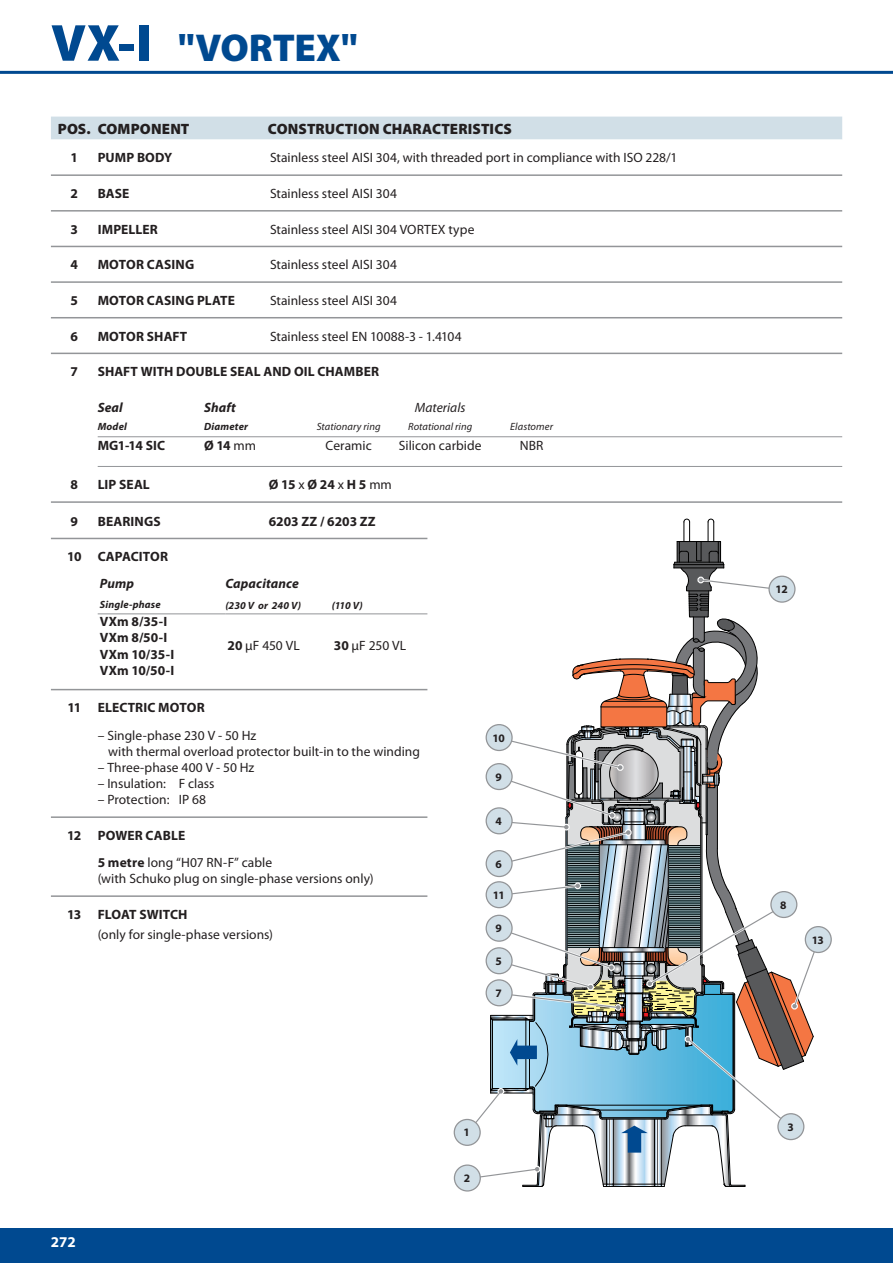
<style>
.page{position:relative;width:893px;height:1263px;background:#fff}
.page>*{position:absolute;margin:0;border:0;box-sizing:border-box;transform-origin:0 0}
.t1{font:900 39px "Myriad Pro";letter-spacing:-.005em;color:#004990}
.t2{font:900 15px "Myriad Pro";letter-spacing:.005em;color:#231f20}
.t3{font:700 15px "Myriad Pro";color:#fff}
.t4{font:13.5px/16.2px "Myriad Pro";color:#231f20}
.t5{font:700 13.5px/16.2px "Myriad Pro";letter-spacing:.005em;color:#231f20}
.t6{font:italic 700 13.5px "Myriad Pro";letter-spacing:.01em;color:#231f20}
.t7{font:italic 13.5px "Myriad Pro";color:#231f20}
.t8{font:700 11.55px "Myriad Pro";letter-spacing:-.045em;color:#231f20}
.t9{font:italic 700 10.5px "Myriad Pro";letter-spacing:.02em;color:#231f20}
.t10{font:italic 10.5px "Myriad Pro";letter-spacing:.01em;color:#231f20}
.s1{font-size:52.5px}
.s2{font-weight:400}
.s3{font-style:italic}
.s4{font-weight:700}
</style>
<div class="page">
<div style="left:0;top:1229px;width:892px;height:34px;background:#004990"></div>
<hr style="left:0;top:71px;width:892px;height:3px;background:#004990">
<svg style="left:454px;top:1119px;width:26px;height:26px"></svg>
<div style="left:453px;top:1119px;width:28px;height:27px;border:1px solid #939598;border-radius:50%"></div>
<svg style="left:454px;top:1165px;width:26px;height:26px"></svg>
<div style="left:454px;top:1164px;width:27px;height:28px;border:1px solid #939598;border-radius:50%"></div>
<div style="left:805px;top:927px;width:26px;height:25px;background:#d1dfe7;border-radius:50%"></div>
<div style="left:804px;top:926px;width:27px;height:27px;border:1px solid #939598;border-radius:50%"></div>
<svg style="left:464px;top:519px;width:357px;height:668px"></svg>
<div style="left:486px;top:948px;width:26px;height:26px;background:#d1dfe7;border-radius:50%"></div>
<div style="left:485px;top:947px;width:27px;height:27px;border:1px solid #939598;border-radius:50%"></div>
<svg style="left:51px;top:537px;width:376px;height:154px"></svg>
<hr style="left:51px;top:538px;width:376px;height:1px;background:#939598">
<hr style="left:51px;top:689px;width:376px;height:1px;background:#939598">
<hr style="left:51px;top:816px;width:376px;height:2px;background:#939598">
<hr style="left:51px;top:895px;width:376px;height:2px;background:#939598">
<hr style="left:225px;top:614px;width:202px;height:1px;background:#939598">
<hr style="left:98px;top:614px;width:127px;height:1px;background:#939598">
<div style="left:51px;top:117px;width:791px;height:23px;background:#d1dfe7"></div>
<svg style="left:51px;top:245px;width:791px;height:222px"></svg>
<hr style="left:51px;top:174px;width:791px;height:2px;background:#939598">
<hr style="left:51px;top:210px;width:791px;height:2px;background:#939598">
<hr style="left:51px;top:246px;width:791px;height:1px;background:#939598">
<hr style="left:51px;top:281px;width:791px;height:2px;background:#939598">
<hr style="left:51px;top:317px;width:791px;height:1px;background:#939598">
<hr style="left:51px;top:353px;width:791px;height:1px;background:#939598">
<hr style="left:51px;top:501px;width:791px;height:2px;background:#939598">
<hr style="left:98px;top:466px;width:744px;height:1px;background:#939598">
<hr style="left:98px;top:436px;width:744px;height:1px;background:#939598">
<p class="t1" style="left:51px;top:33px;width:308px"><span class="s1">VX-I</span> "VORTEX"</p>
<p class="t2" style="left:58px;top:123px;width:133px">POS. COMPONENT</p>
<p class="t2" style="left:268px;top:123px;width:245px">CONSTRUCTION CHARACTERISTICS</p>
<p class="t5" style="left:71px;top:151px;width:9px">1</p>
<p class="t5" style="left:98px;top:151px;width:76px">PUMP BODY</p>
<p class="t4" style="left:270px;top:151px;width:409px">Stainless steel AISI 304, with threaded port in compliance with ISO 228/1</p>
<p class="t5" style="left:71px;top:187px;width:9px">2</p>
<p class="t5" style="left:98px;top:187px;width:33px">BASE</p>
<p class="t4" style="left:270px;top:187px;width:128px">Stainless steel AISI 304</p>
<p class="t5" style="left:71px;top:222px;width:9px">3</p>
<p class="t5" style="left:98px;top:222px;width:62px">IMPELLER</p>
<p class="t4" style="left:270px;top:222px;width:206px">Stainless steel AISI 304 VORTEX type</p>
<p class="t5" style="left:71px;top:258px;width:9px">4</p>
<p class="t5" style="left:98px;top:258px;width:98px">MOTOR CASING</p>
<p class="t4" style="left:270px;top:258px;width:128px">Stainless steel AISI 304</p>
<p class="t5" style="left:71px;top:294px;width:9px">5</p>
<p class="t5" style="left:98px;top:294px;width:139px">MOTOR CASING PLATE</p>
<p class="t4" style="left:270px;top:294px;width:128px">Stainless steel AISI 304</p>
<p class="t5" style="left:71px;top:329px;width:9px">6</p>
<p class="t5" style="left:98px;top:329px;width:91px">MOTOR SHAFT</p>
<p class="t4" style="left:270px;top:329px;width:193px">Stainless steel EN 10088-3 - 1.4104</p>
<p class="t5" style="left:71px;top:365px;width:9px">7</p>
<p class="t5" style="left:98px;top:365px;width:283px">SHAFT WITH DOUBLE SEAL AND OIL CHAMBER</p>
<p class="t6" style="left:98px;top:402px;width:27px">Seal</p>
<p class="t6" style="left:204px;top:402px;width:33px">Shaft</p>
<p class="t7" style="left:415px;top:402px;width:52px">Materials</p>
<p class="t9" style="left:98px;top:423px;width:31px">Model</p>
<p class="t9" style="left:204px;top:423px;width:46px">Diameter</p>
<p class="t10" style="left:317px;top:423px;width:65px">Stationary ring</p>
<p class="t10" style="left:408px;top:423px;width:66px">Rotational ring</p>
<p class="t10" style="left:510px;top:423px;width:44px">Elastomer</p>
<p class="t5" style="left:98px;top:439px;width:69px">MG1-14 SIC</p>
<p class="t5" style="left:204px;top:439px;width:54px">Ø 14 <span class="s2">mm</span></p>
<p class="t4" style="left:325px;top:439px;width:48px">Ceramic</p>
<p class="t4" style="left:399px;top:439px;width:84px">Silicon carbide</p>
<p class="t4" style="left:520px;top:439px;width:25px">NBR</p>
<p class="t5" style="left:71px;top:478px;width:9px">8</p>
<p class="t5" style="left:98px;top:478px;width:54px">LIP SEAL</p>
<p class="t5" style="left:269px;top:478px;width:125px">Ø 15 <span class="s2">x</span> Ø 24 <span class="s2">x</span> H 5 <span class="s2">mm</span></p>
<p class="t5" style="left:71px;top:514px;width:9px">9</p>
<p class="t5" style="left:98px;top:514px;width:64px">BEARINGS</p>
<p class="t5" style="left:269px;top:514px;width:108px">6203 ZZ / 6203 ZZ</p>
<p class="t5" style="left:67px;top:545px;width:102px;line-height:27.2px;text-align:center">10 CAPACITOR<br><span class="s3">Pump</span></p>
<p class="t6" style="left:225px;top:579px;width:75px">Capacitance</p>
<p class="t9" style="left:100px;top:600px;width:62px">Single-phase</p>
<p class="t9" style="left:225px;top:601px;width:77px">(230 V or 240 V)</p>
<p class="t9" style="left:332px;top:601px;width:32px">(110 V)</p>
<p class="t5" style="left:100px;top:615px;width:76px">VXm 8/35-I<br>VXm 8/50-I<br>VXm 10/35-I<br>VXm 10/50-I</p>
<p class="t4" style="left:227px;top:639px;width:74px"><span class="s4">20</span> μF 450 VL</p>
<p class="t4" style="left:334px;top:639px;width:74px"><span class="s4">30</span> μF 250 VL</p>
<p class="t5" style="left:67px;top:701px;width:139px">11 ELECTRIC MOTOR</p>
<p class="t4" style="left:108px;top:728px;width:313px;text-indent:-11px">– Single-phase 230 V - 50 Hz<br>with thermal overload protector built-in to the winding</p>
<p class="t4" style="left:98px;top:761px;width:158px">– Three-phase 400 V - 50 Hz</p>
<p class="t4" style="left:98px;top:777px;width:118px">– Insulation: F class</p>
<p class="t4" style="left:98px;top:793px;width:110px">– Protection: IP 68</p>
<p class="t5" style="left:98px;top:823px;width:176px;line-height:27.2px;text-indent:-31px">12 POWER CABLE<br>5 metre <span class="s2">long “H07 RN-F” cable</span></p>
<p class="t4" style="left:98px;top:872px;width:277px">(with Schuko plug on single-phase versions only)</p>
<p class="t4" style="left:98px;top:906px;width:177px;line-height:20.4px;text-indent:-31px"><span class="s4">13 FLOAT SWITCH<br></span>(only for single-phase versions)</p>
<p class="t8" style="left:492px;top:733px;width:14px">10</p>
<p class="t8" style="left:495px;top:772px;width:8px">9</p>
<p class="t8" style="left:495px;top:817px;width:8px">4</p>
<p class="t8" style="left:495px;top:859px;width:8px">6</p>
<p class="t8" style="left:493px;top:890px;width:13px">11</p>
<p class="t8" style="left:495px;top:924px;width:8px">9</p>
<p class="t8" style="left:495px;top:957px;width:8px">5</p>
<p class="t8" style="left:495px;top:989px;width:8px">7</p>
<p class="t3" style="left:51px;top:1236px;width:26px">272</p>
<p class="t8" style="left:463px;top:1128px;width:8px">1</p>
<p class="t8" style="left:464px;top:1174px;width:8px">2</p>
<p class="t8" style="left:775px;top:585px;width:14px">12</p>
<p class="t8" style="left:780px;top:900px;width:8px">8</p>
<p class="t8" style="left:811px;top:935px;width:14px">13</p>
<p class="t8" style="left:787px;top:1122px;width:8px">3</p>
</div>
